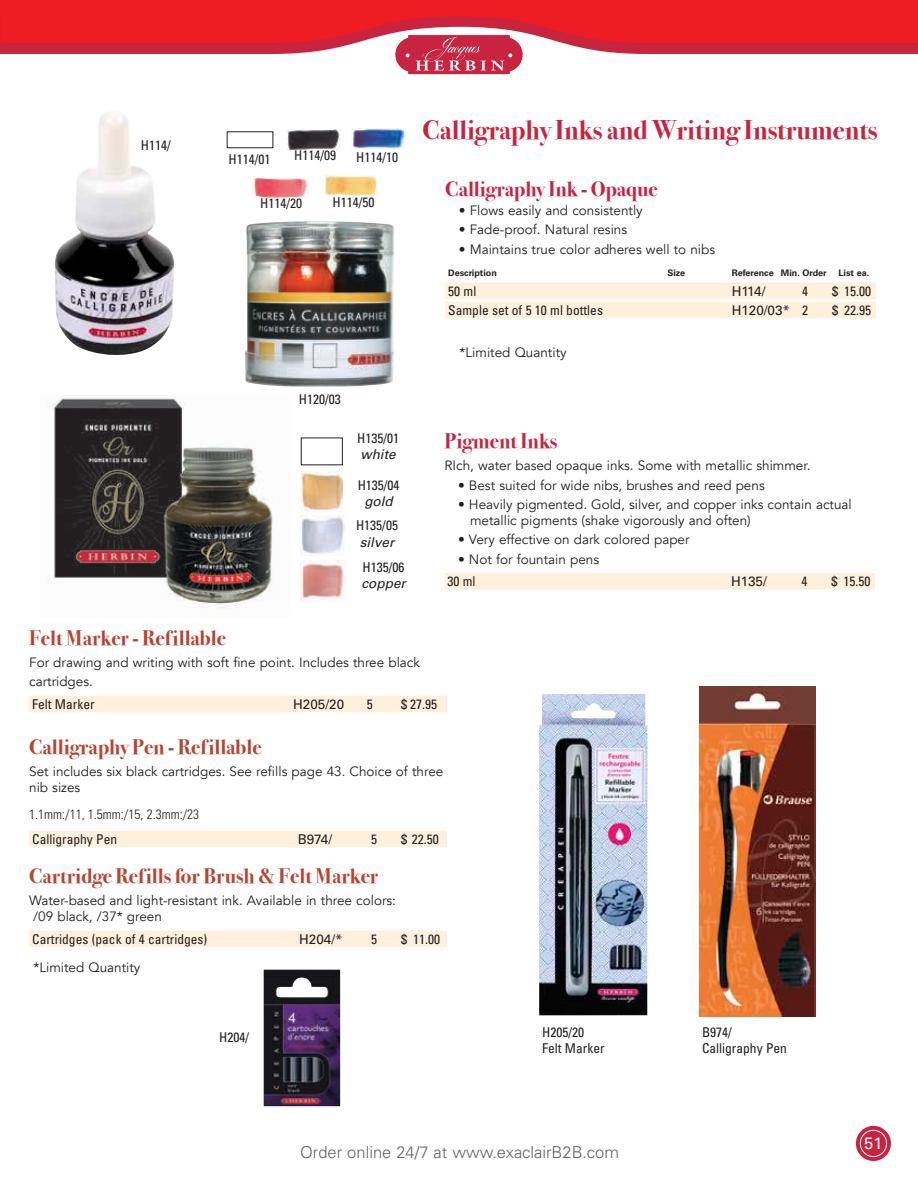
<style>
.page{position:relative;width:918px;height:1188px;background:#fff}
.page>*{position:absolute;margin:0;border:0;box-sizing:border-box;transform-origin:0 0}
.t1{font:700 27px "Bodoni Svty Two OSITCTT";color:#c8233f}
.t2{font:700 21px "Bodoni Svty Two OSITCTT";color:#b74431}
.t3{font:700 21px "Bodoni Svty Two OSITCTT";color:#c8233f}
.t4{font:300 16.5px "Univers LT Std";color:#636366}
.t5{font:16.5px "Univers LT Std";color:#fff}
.t6{font:13.5px/16.2px "Avenir";color:#231f20}
.t7{font:condensed 13.5px/16.2px "Univers LT Std";color:#231f20}
.t8{font:13.5px "Univers LT Std";color:#231f20}
.t9{font:300 condensed 13.5px "Univers LT Std";color:#231f20}
.t10{font:italic 13.5px "Univers LT Std";color:#231f20}
.t11{font:700 9px "Univers LT Std";color:#231f20}
.s1{font-stretch:condensed}
</style>
<div class="page">
<div style="left:856px;top:1126px;width:35px;height:35px;background:#c8233f;border-radius:50%"></div>
<div style="left:860px;top:1130px;width:27px;height:27px;border:1px solid #fff;border-radius:50%"></div>
<svg style="left:0;top:0;width:918px;height:75px"></svg>
<img style="left:55px;top:111px;width:119px;height:244px">
<img style="left:286px;top:130px;width:55px;height:20px">
<img style="left:352px;top:128px;width:54px;height:20px">
<img style="left:254px;top:179px;width:53px;height:19px">
<img style="left:326px;top:176px;width:51px;height:20px">
<div style="left:227px;top:131px;width:46px;height:17px;border:1px solid #231f20"></div>
<img style="left:301px;top:560px;width:43px;height:41px">
<img style="left:300px;top:516px;width:44px;height:39px">
<img style="left:301px;top:472px;width:41px;height:39px">
<img style="left:49px;top:395px;width:231px;height:214px">
<div style="left:301px;top:438px;width:42px;height:27px;border:1px solid #231f20"></div>
<img style="left:245px;top:221px;width:150px;height:166px">
<div style="left:445px;top:282px;width:431px;height:17px;background:#fef0dd"></div>
<div style="left:445px;top:302px;width:431px;height:16px;background:#fef0dd"></div>
<div style="left:445px;top:573px;width:430px;height:16px;background:#fef0dd"></div>
<img style="left:264px;top:969px;width:76px;height:137px">
<div style="left:29px;top:696px;width:418px;height:16px;background:#fef0dd"></div>
<div style="left:29px;top:931px;width:418px;height:16px;background:#fef0dd"></div>
<div style="left:29px;top:831px;width:418px;height:16px;background:#fef0dd"></div>
<img style="left:539px;top:694px;width:109px;height:321px">
<img style="left:699px;top:687px;width:116px;height:330px">
<p class="t7" style="left:141px;top:137px;width:31px">H114/</p>
<p class="t7" style="left:294px;top:147px;width:43px">H114/09</p>
<p class="t7" style="left:356px;top:149px;width:43px">H114/10</p>
<p class="t7" style="left:260px;top:195px;width:43px">H114/20</p>
<p class="t7" style="left:333px;top:194px;width:43px">H114/50</p>
<p class="t7" style="left:229px;top:151px;width:43px">H114/01</p>
<p class="t7" style="left:299px;top:391px;width:43px">H120/03</p>
<p class="t7" style="left:357px;top:430px;width:43px">H135/01</p>
<p class="t10" style="left:360px;top:446px;width:37px">white</p>
<p class="t7" style="left:358px;top:477px;width:43px">H135/04</p>
<p class="t10" style="left:364px;top:494px;width:30px">gold</p>
<p class="t7" style="left:356px;top:517px;width:43px">H135/05</p>
<p class="t10" style="left:360px;top:534px;width:36px">silver</p>
<p class="t7" style="left:363px;top:559px;width:43px">H135/06</p>
<p class="t10" style="left:362px;top:575px;width:46px">copper</p>
<h1 class="t1" style="left:423px;top:114px;width:456px">Calligraphy Inks and Writing Instruments</h1>
<h2 class="t3" style="left:445px;top:176px;width:214px">Calligraphy Ink - Opaque</h2>
<p class="t6" style="left:459px;top:203px;width:186px">• Flows easily and consistently</p>
<p class="t6" style="left:459px;top:222px;width:170px">• Fade-proof. Natural resins</p>
<p class="t6" style="left:459px;top:241px;width:258px">• Maintains true color adheres well to nibs</p>
<p class="t11" style="left:448px;top:268px;width:50px">Description</p>
<p class="t11" style="left:667px;top:268px;width:19px">Size</p>
<p class="t11" style="left:732px;top:268px;width:96px">Reference Min. Order</p>
<p class="t11" style="left:839px;top:268px;width:32px">List ea.</p>
<p class="t7" style="left:448px;top:283px;width:30px">50 ml</p>
<p class="t8" style="left:732px;top:283px;width:35px">H114/</p>
<p class="t7" style="left:802px;top:283px;width:7px">4</p>
<p class="t7" style="left:832px;top:283px;width:40px">$ 15.00</p>
<p class="t7" style="left:448px;top:302px;width:156px">Sample set of 5 10 ml bottles</p>
<p class="t8" style="left:732px;top:302px;width:78px">H120/03* <span class="s1">2</span></p>
<p class="t7" style="left:832px;top:302px;width:40px">$ 22.95</p>
<p class="t6" style="left:460px;top:345px;width:109px">*Limited Quantity</p>
<h2 class="t3" style="left:445px;top:429px;width:114px">Pigment Inks</h2>
<p class="t6" style="left:445px;top:458px;width:367px">RIch, water based opaque inks. Some with metallic shimmer.</p>
<p class="t6" style="left:458px;top:477px;width:308px">• Best suited for wide nibs, brushes and reed pens</p>
<p class="t6" style="left:470px;top:496px;width:383px;text-indent:-12px">• Heavily pigmented. Gold, silver, and copper inks contain actual metallic pigments (shake vigorously and often)</p>
<p class="t6" style="left:458px;top:532px;width:233px">• Very effective on dark colored paper</p>
<p class="t6" style="left:458px;top:551px;width:143px">• Not for fountain pens</p>
<p class="t7" style="left:448px;top:573px;width:30px">30 ml</p>
<p class="t8" style="left:731px;top:573px;width:37px">H135/</p>
<p class="t7" style="left:802px;top:573px;width:7px">4</p>
<p class="t7" style="left:832px;top:573px;width:40px">$ 15.50</p>
<h2 class="t2" style="left:29px;top:625px;width:198px">Felt Marker - Refillable</h2>
<p class="t6" style="left:29px;top:653px;width:392px;line-height:19.5px">For drawing and writing with soft fine point. Includes three black cartridges.</p>
<p class="t7" style="left:32px;top:696px;width:64px">Felt Marker</p>
<p class="t8" style="left:293px;top:696px;width:53px">H205/20</p>
<p class="t7" style="left:367px;top:696px;width:7px">5</p>
<p class="t7" style="left:401px;top:696px;width:37px">$ 27.95</p>
<h2 class="t2" style="left:29px;top:734px;width:234px">Calligraphy Pen - Refillable</h2>
<p class="t6" style="left:29px;top:764px;width:416px">Set includes six black cartridges. See refills page 43. Choice of three nib sizes</p>
<p class="t9" style="left:29px;top:806px;width:172px">1.1mm:/11, 1.5mm:/15, 2.3mm:/23</p>
<p class="t7" style="left:32px;top:831px;width:87px">Calligraphy Pen</p>
<p class="t8" style="left:298px;top:831px;width:36px">B974/</p>
<p class="t7" style="left:371px;top:831px;width:7px">5</p>
<p class="t7" style="left:401px;top:831px;width:39px">$ 22.50</p>
<h2 class="t2" style="left:29px;top:863px;width:351px">Cartridge Refills for Brush &amp; Felt Marker</h2>
<p class="t6" style="left:33px;top:893px;width:364px;text-indent:-4px">Water-based and light-resistant ink. Available in three colors: /09 black, /37* green</p>
<p class="t7" style="left:32px;top:931px;width:177px">Cartridges (pack of 4 cartridges)</p>
<p class="t8" style="left:299px;top:931px;width:45px">H204/*</p>
<p class="t7" style="left:371px;top:931px;width:7px">5</p>
<p class="t7" style="left:401px;top:931px;width:40px">$ 11.00</p>
<p class="t6" style="left:33px;top:960px;width:109px">*Limited Quantity</p>
<p class="t7" style="left:219px;top:1029px;width:31px">H204/</p>
<p class="t7" style="left:542px;top:1024px;width:64px">H205/20<br>Felt Marker</p>
<p class="t7" style="left:702px;top:1024px;width:87px">B974/<br>Calligraphy Pen</p>
<p class="t4" style="left:300px;top:1142px;width:320px">Order online 24/7 at www.exaclairB2B.com</p>
<p class="t5" style="left:864px;top:1134px;width:20px">51</p>
</div>
